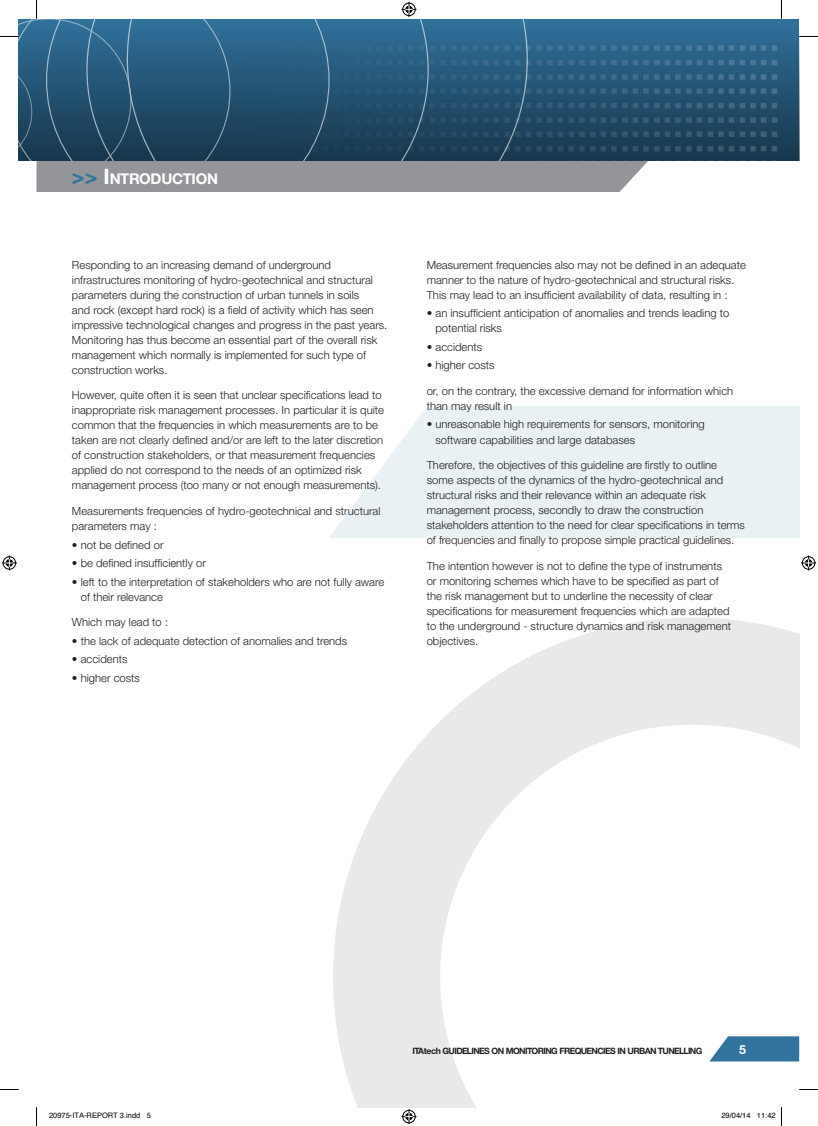
<style>
.page{position:relative;width:818px;height:1126px;background:#fff}
.page>*{position:absolute;margin:0;border:0;box-sizing:border-box;transform-origin:0 0}
.t1{font:700 14.88px "Helvetica Neue";letter-spacing:-.02em;color:#fff}
.t2{font:700 12.5px "Helvetica Neue";color:#fff}
.t3{font:300 11.25px/15px "Helvetica Neue";color:#231f20}
.t4{font:700 8.75px "Helvetica Neue";letter-spacing:-.07em;color:#231f20}
.t5{font:7.5px "Helvetica";color:#000}
.s1{font-size:21.25px;color:#32739d}
.s2{font-size:21.25px}
.s3{font-style:inherit}
</style>
<div class="page">
<svg style="left:333px;top:618px;width:465px;height:489px"></svg>
<svg style="left:329px;top:406px;width:469px;height:132px;background:#ecf2f6"></svg>
<div style="left:19px;top:111px;width:762px;height:81px;background:#939598"></div>
<div style="left:19px;top:160px;width:17px;height:59px;background:#fff"></div>
<svg style="left:594px;top:160px;width:204px;height:32px"></svg>
<div style="left:19px;top:19px;width:779px;height:141px;background:linear-gradient(to bottom,#31719b,#16364c)"></div>
<svg style="left:706px;top:1036px;width:92px;height:25px;background:#5088ab"></svg>
<div style="left:428px;top:19px;width:99px;height:23px;background:#2f6d95"></div>
<div style="left:329px;top:19px;width:99px;height:23px;background:#2f6d95"></div>
<div style="left:230px;top:19px;width:99px;height:23px;background:#2f6d95"></div>
<img style="left:230px;top:42px;width:551px;height:118px">
<svg style="left:798px;top:36px;width:19px;height:1px"></svg>
<svg style="left:0;top:1089px;width:19px;height:1px"></svg>
<svg style="left:799px;top:1089px;width:18px;height:1px"></svg>
<svg style="left:0;top:0;width:230px;height:160px"></svg>
<svg style="left:36px;top:1107px;width:1px;height:18px"></svg>
<svg style="left:401px;top:2px;width:15px;height:15px"></svg>
<svg style="left:401px;top:1109px;width:15px;height:14px"></svg>
<svg style="left:2px;top:555px;width:15px;height:15px"></svg>
<svg style="left:801px;top:555px;width:14px;height:15px"></svg>
<h1 class="t1" style="left:72px;top:170px;width:110px"><span class="s1">&gt;&gt;</span> <span class="s2">I</span>NTRODUCTIO</h1>
<h1 class="t1" style="left:207px;top:170px;width:13px">N</h1>
<p class="t3" style="left:72px;top:257px;width:317px">Responding to an increasing demand of underground infrastructures monitoring of hydro-geotechnical and structural parameters during the construction of urban tunnels in soils<br>and rock (except hard rock) is a field of activity which has seen impressive technological changes and progress in the past years.<br>Monitoring has thus become an essential part of the overall risk management which normally is implemented for such type of construction works.</p>
<p class="t3" style="left:72px;top:387px;width:313px">However, quite often it is seen that unclear specifications lead to inappropriate risk management processes. In particular it is quite common that the frequencies in which measurements are to be taken are not clearly defined and/or are left to the later discretion of construction stakeholders, or that measurement frequencies applied do not correspond to the needs of an optimized risk management process (too many or not enough measurements).</p>
<p class="t3" style="left:72px;top:503px;width:310px">Measurements frequencies of hydro-geotechnical and structural parameters may :</p>
<p class="t3" style="left:72px;top:537px;width:93px">• not be defined or</p>
<p class="t3" style="left:72px;top:555px;width:135px">• be defined insufficiently or</p>
<p class="t3" style="left:81px;top:574px;width:305px;text-indent:-9px">• left to the interpretation of stakeholders who are not fully aware of their relevance</p>
<p class="t3" style="left:72px;top:614px;width:98px">Which may lead to :</p>
<p class="t3" style="left:72px;top:633px;width:276px">• the lack of adequate detection of anomalies and trends</p>
<p class="t3" style="left:72px;top:651px;width:57px">• accidents</p>
<p class="t3" style="left:72px;top:670px;width:69px">• higher costs</p>
<p class="t3" style="left:426px;top:257px;width:320px">Measurement frequencies also may not be defined in an adequate manner to the nature of hydro-geotechnical and structural risks.<br>This may lead to an insufficient availability of data, resulting in :</p>
<p class="t3" style="left:435px;top:305px;width:295px;text-indent:-9px">• an insufficient anticipation of anomalies and trends leading to potential risks</p>
<p class="t3" style="left:426px;top:339px;width:57px">• accidents</p>
<p class="t3" style="left:426px;top:357px;width:69px">• higher costs</p>
<p class="t3" style="left:426px;top:383px;width:308px">or, on the contrary, the excessive demand for information which than may result in</p>
<p class="t3" style="left:435px;top:416px;width:271px;text-indent:-9px">• unreasonable high requirements for sensors, monitoring software capabilities and large databases</p>
<p class="t3" style="left:426px;top:457px;width:319px">Therefore, the objectives of this guideline are firstly to outline some aspects of the dynamics of the hydro-geotechnical and structural risks and their relevance within an adequate risk management process, secondly to draw the construction stakeholders attention to the need for clear specifications in terms of frequencies and finally to propose simple practical guidelines.</p>
<p class="t3" style="left:426px;top:558px;width:306px">The intention however is not to define the type of instruments or monitoring schemes which have to be specified as part of the risk management but to underline the necessity of clear specifications for measurement frequencies which are adapted to the underground - structure dynamics and risk management objectives.</p>
<p class="t4" style="left:412px;top:1045px;width:137px"><span class="s3">ITA</span>TECH GUIDELINES ON MONITORING</p>
<p class="t4" style="left:559px;top:1045px;width:144px">FREQUENCIES IN URBAN TUNELLING</p>
<p class="t2" style="left:738px;top:1041px;width:8px">5</p>
<p class="t5" style="left:49px;top:1109px;width:103px">20975-ITA-REPORT 3.indd 5</p>
<p class="t5" style="left:721px;top:1109px;width:56px">29/04/14 11:42</p>
</div>
